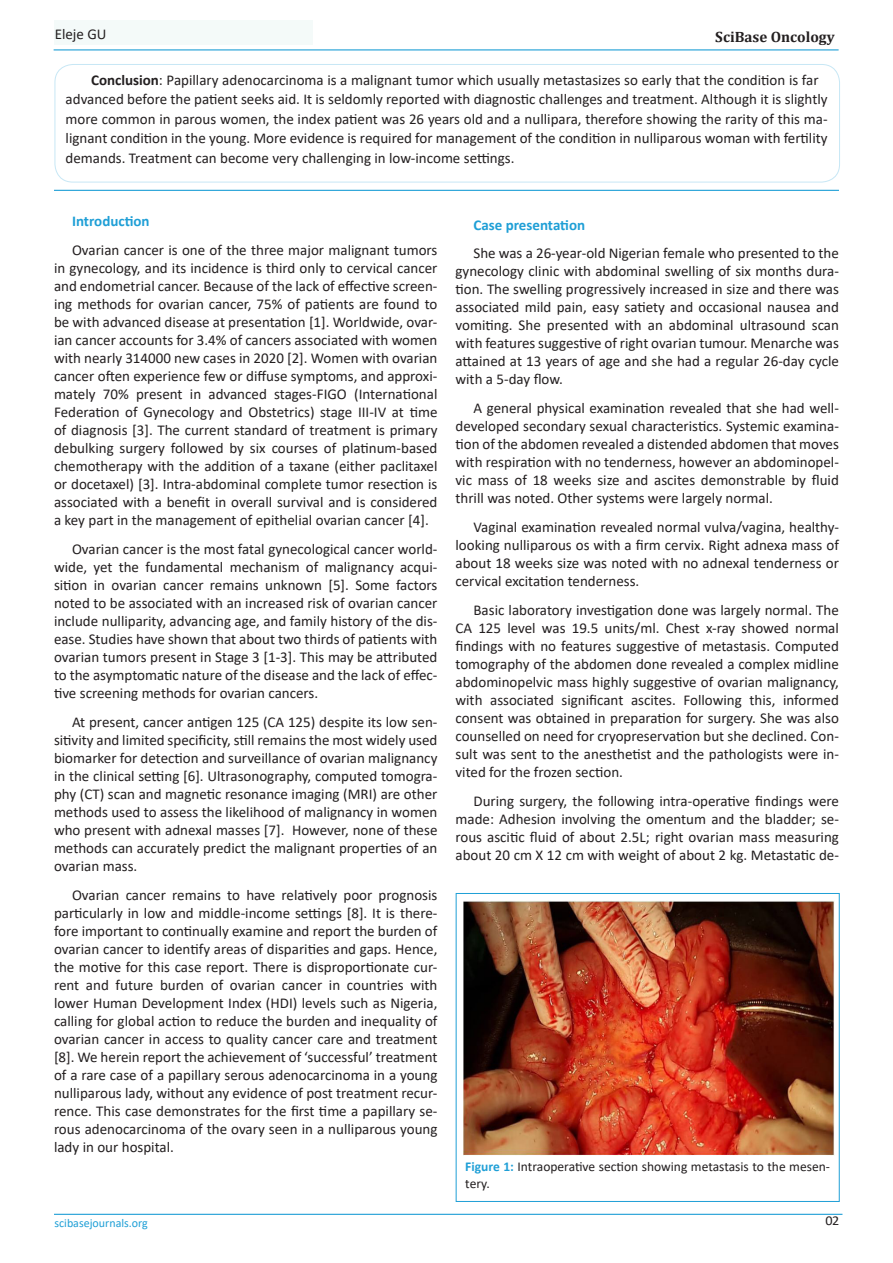
<style>
.page{position:relative;width:893px;height:1263px;background:#fff}
.page>*{position:absolute;margin:0;border:0;box-sizing:border-box;transform-origin:0 0}
.Paragraph_Style_1{font:15px/18px "Calibri";color:#231f20;text-align:justify}
.Paragraph_Style_1-2{font:700 15px "Calibri";color:#1f9fd6}
.t1{font:700 15px "Cambria";color:#231f20}
.t2{font:13.5px/16.5px "Calibri";color:#231f20}
.t3{font:13.5px "Calibri";color:#231f20;scale:1.05 1}
.t4{font:12px "Calibri";color:#1f9fd6}
.s1{font-weight:700}
.s2{font-weight:700;color:#1f9fd6}
</style>
<div class="page">
<hr style="left:54px;top:49px;width:785px;height:1px;background:#1f9fd6">
<div style="left:54px;top:20px;width:258px;height:25px;background:#f4faf9"></div>
<hr style="left:54px;top:1214px;width:788px;height:1px;background:#1f9fd6">
<div style="left:456px;top:893px;width:383px;height:309px;border:1px solid #1f9fd6"></div>
<img style="left:464px;top:900px;width:370px;height:255px">
<div style="left:55px;top:64px;width:785px;height:118px;border:1px solid #c7e7f5;border-radius:18px"></div>
<hr style="left:54px;top:190px;width:785px;height:1px;background:#1f9fd6">
<p class="Paragraph_Style_1" style="left:55px;top:25px;width:53px">Eleje GU</p>
<p class="t1" style="left:715px;top:26px;width:121px">SciBase Oncology</p>
<p class="Paragraph_Style_1" style="left:66px;top:70px;width:763px;line-height:19.5px;text-align:left;text-indent:26px"><span class="s1">Conclusion</span>: Papillary adenocarcinoma is a malignant tumor which usually metastasizes so early that the condition is far advanced before the patient seeks aid. It is seldomly reported with diagnostic challenges and treatment. Although it is slightly more common in parous women, the index patient was 26 years old and a nullipara, therefore showing the rarity of this ma&shy;lignant condition in the young. More evidence is required for management of the condition in nulliparous woman with fertility demands. Treatment can become very challenging in low-income settings.</p>
<p class="Paragraph_Style_1-2" style="left:72px;top:211px;width:79px">Introduction</p>
<p class="Paragraph_Style_1" style="left:54px;top:241px;width:385px;text-indent:18px">Ovarian cancer is one of the three major malignant tumors in gynecology, and its incidence is third only to cervical cancer and endometrial cancer. Because of the lack of effective screen&shy;ing methods for ovarian cancer, 75% of patients are found to be with advanced disease at presentation [1]. Worldwide, ovar&shy;ian cancer accounts for 3.4% of cancers associated with women with nearly 314000 new cases in 2020 [2]. Women with ovarian cancer often experience few or diffuse symptoms, and approxi&shy;mately 70% present in advanced stages-FIGO (International Federation of Gynecology and Obstetrics) stage III-IV at time of diagnosis [3]. The current standard of treatment is primary debulking surgery followed by six courses of platinum-based chemotherapy with the addition of a taxane (either paclitaxel or docetaxel) [3]. Intra-abdominal complete tumor resection is associated with a benefit in overall survival and is considered a key part in the management of epithelial ovarian cancer [4].</p>
<p class="Paragraph_Style_1" style="left:54px;top:540px;width:385px;text-indent:18px">Ovarian cancer is the most fatal gynecological cancer world&shy;wide, yet the fundamental mechanism of malignancy acqui&shy;sition in ovarian cancer remains unknown [5]. Some factors noted to be associated with an increased risk of ovarian cancer include nulliparity, advancing age, and family history of the dis&shy;ease. Studies have shown that about two thirds of patients with ovarian tumors present in Stage 3 [1-3]. This may be attributed to the asymptomatic nature of the disease and the lack of effec&shy;tive screening methods for ovarian cancers.</p>
<p class="Paragraph_Style_1" style="left:54px;top:712px;width:385px;text-indent:18px">At present, cancer antigen 125 (CA 125) despite its low sen&shy;sitivity and limited specificity, still remains the most widely used biomarker for detection and surveillance of ovarian malignancy in the clinical setting [6]. Ultrasonography, computed tomogra&shy;phy (CT) scan and magnetic resonance imaging (MRI) are other methods used to assess the likelihood of malignancy in women who present with adnexal masses [7]. However, none of these methods can accurately predict the malignant properties of an ovarian mass.</p>
<p class="Paragraph_Style_1" style="left:54px;top:885px;width:385px;text-indent:18px">Ovarian cancer remains to have relatively poor prognosis particularly in low and middle-income settings [8]. It is there&shy;fore important to continually examine and report the burden of ovarian cancer to identify areas of disparities and gaps. Hence, the motive for this case report. There is disproportionate cur&shy;rent and future burden of ovarian cancer in countries with lower Human Development Index (HDI) levels such as Nigeria, calling for global action to reduce the burden and inequality of ovarian cancer in access to quality cancer care and treatment [8]. We herein report the achievement of ‘successful’ treatment of a rare case of a papillary serous adenocarcinoma in a young nulliparous lady, without any evidence of post treatment recur&shy;rence. This case demonstrates for the first time a papillary se&shy;rous adenocarcinoma of the ovary seen in a nulliparous young lady in our hospital.</p>
<p class="Paragraph_Style_1-2" style="left:473px;top:214px;width:113px">Case presentation</p>
<p class="Paragraph_Style_1" style="left:455px;top:244px;width:385px;text-indent:18px">She was a 26-year-old Nigerian female who presented to the gynecology clinic with abdominal swelling of six months dura&shy;tion. The swelling progressively increased in size and there was associated mild pain, easy satiety and occasional nausea and vomiting. She presented with an abdominal ultrasound scan with features suggestive of right ovarian tumour. Menarche was attained at 13 years of age and she had a regular 26-day cycle with a 5-day flow.</p>
<p class="Paragraph_Style_1" style="left:455px;top:399px;width:385px;text-indent:18px">A general physical examination revealed that she had well&shy;developed secondary sexual characteristics. Systemic examina&shy;tion of the abdomen revealed a distended abdomen that moves with respiration with no tenderness, however an abdominopel&shy;vic mass of 18 weeks size and ascites demonstrable by fluid thrill was noted. Other systems were largely normal.</p>
<p class="Paragraph_Style_1" style="left:455px;top:518px;width:385px;text-indent:18px">Vaginal examination revealed normal vulva/vagina, healthy&shy;looking nulliparous os with a firm cervix. Right adnexa mass of about 18 weeks size was noted with no adnexal tenderness or cervical excitation tenderness.</p>
<p class="Paragraph_Style_1" style="left:455px;top:600px;width:385px;text-indent:18px">Basic laboratory investigation done was largely normal. The CA 125 level was 19.5 units/ml. Chest x-ray showed normal findings with no features suggestive of metastasis. Computed tomography of the abdomen done revealed a complex midline abdominopelvic mass highly suggestive of ovarian malignancy, with associated significant ascites. Following this, informed consent was obtained in preparation for surgery. She was also counselled on need for cryopreservation but she declined. Con&shy;sult was sent to the anesthetist and the pathologists were in&shy;vited for the frozen section.</p>
<p class="Paragraph_Style_1" style="left:455px;top:791px;width:385px;text-indent:18px">During surgery, the following intra-operative findings were made: Adhesion involving the omentum and the bladder; se&shy;rous ascitic fluid of about 2.5L; right ovarian mass measuring about 20 cm X 12 cm with weight of about 2 kg. Metastatic de-</p>
<p class="t2" style="left:465px;top:1158px;width:366px"><span class="s2">Figure 1:</span> Intraoperative section showing metastasis to the mesen&shy;tery.</p>
<p class="t4" style="left:54px;top:1215px;width:95px">scibasejournals.org</p>
<p class="t3" style="left:825px;top:1211px;width:15px">02</p>
</div>
